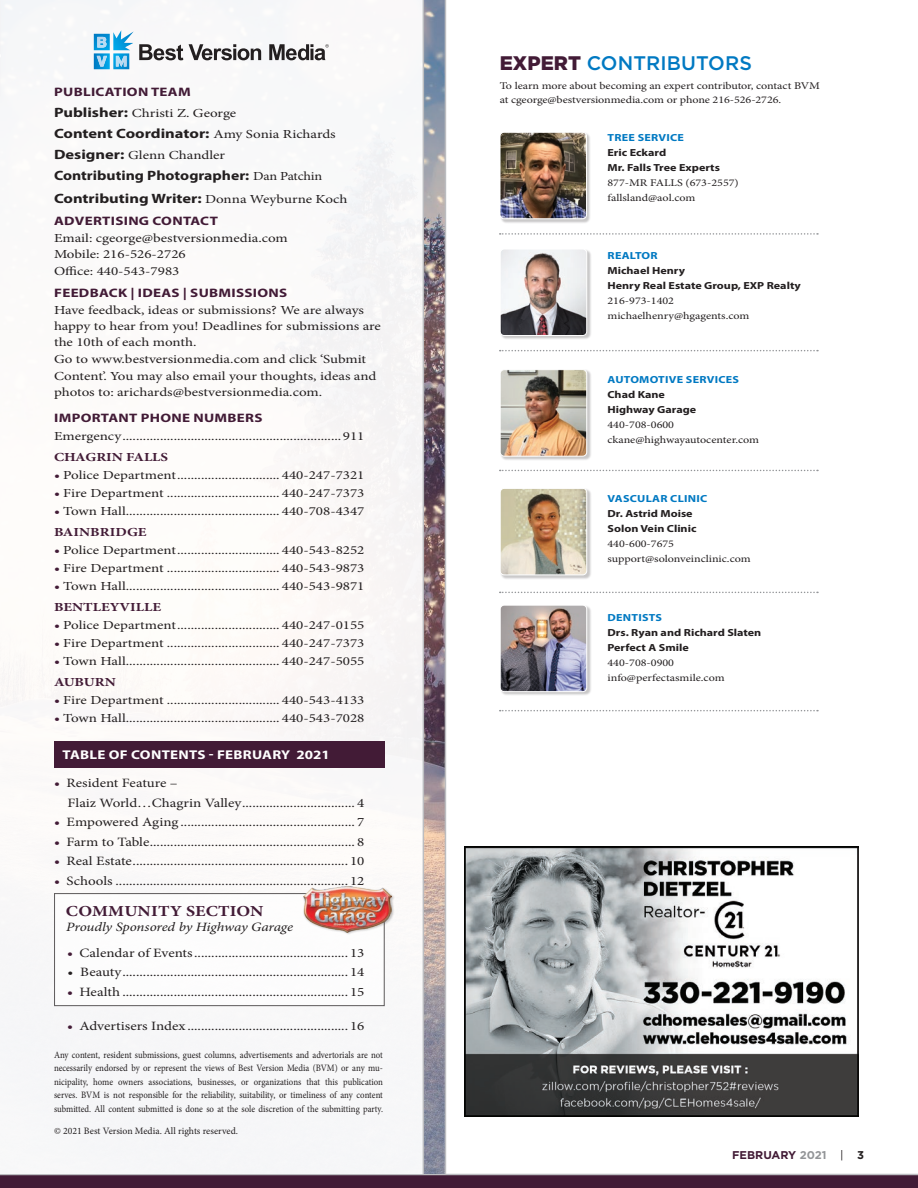
<style>
.page{position:relative;width:918px;height:1188px;background:#fff}
.page>*{position:absolute;margin:0;border:0;box-sizing:border-box;transform-origin:0 0}
.t1{font:500 19.65px "Gotham";letter-spacing:.005em;color:#0079c2}
.t2{font:700 15.3px "Minion Pro";letter-spacing:.01em;color:#421b36;scale:1.18 1}
.t3{font:700 13.5px/22.5px "Myriad Pro";color:#231f20;scale:1.16 1}
.t4{font:700 13.5px "Myriad Pro";color:#231f20;scale:1.22 1}
.t5{font:12.75px/19.5px "Minion Pro";color:#231f20;scale:1.18 1}
.t6{font:italic 12.75px "Minion Pro";letter-spacing:-.01em;color:#231f20;scale:1.18 1}
.t7{font:700 12.75px "Myriad Pro";letter-spacing:.02em;color:#fff;scale:1.18 1}
.t8{font:12.3px/16.5px "Minion Pro";color:#231f20;scale:1.22 1}
.t9{font:700 12.3px "Myriad Pro";letter-spacing:.02em;color:#421b36;scale:1.22 1}
.t10{font:700 12.3px "Minion Pro";color:#421b36;scale:1.22 1}
.t11{font:700 11.25px "Gotham";color:#421b36}
.t12{font:10.35px/15px "Minion Pro";color:#231f20;scale:1.18 1}
.t13{font:700 10.35px/15px "Myriad Pro";color:#231f20;scale:1.18 1}
.t14{font:700 10.35px "Myriad Pro";letter-spacing:.02em;color:#0079c2;scale:1.18 1}
.t15{font:9.75px/13.5px "Minion Pro";color:#231f20;text-align:justify;scale:.9 1}
.t16{font:9.75px "Minion Pro";color:#231f20}
.s1{font-family:"Myriad Pro";font-weight:700;font-size:13.5px}
.s2{font-family:"Minion Pro";font-weight:400;font-size:12.3px}
.s3{font-weight:700;color:#421b36}
.s4{font-weight:900;color:#421b36}
.s5{color:#939598}
.s6{font-weight:400;color:#231f20}
.s7{color:#231f20}
</style>
<div class="page">
<div style="left:0;top:1174px;width:918px;height:14px;background:#421b36"></div>
<hr style="left:0;top:1174px;width:918px;height:1px;background:#bcbdc0">
<img style="left:424px;top:0;width:21px;height:1174px">
<svg style="left:94px;top:30px;width:89px;height:39px"></svg>
<svg style="left:189px;top:44px;width:72px;height:16px"></svg>
<svg style="left:269px;top:44px;width:60px;height:16px"></svg>
<div style="left:500px;top:249px;width:91px;height:91px;background:#231f20;opacity:.25"></div>
<img style="left:500px;top:249px;width:87px;height:87px">
<div style="left:500px;top:249px;width:87px;height:87px;border:1px solid #fff;border-radius:4px"></div>
<div style="left:500px;top:132px;width:91px;height:91px;background:#231f20;opacity:.25"></div>
<img style="left:500px;top:132px;width:87px;height:87px">
<div style="left:500px;top:132px;width:87px;height:87px;border:1px solid #fff;border-radius:4px"></div>
<div style="left:500px;top:488px;width:91px;height:91px;background:#d4d3d4"></div>
<img style="left:500px;top:488px;width:87px;height:87px">
<div style="left:500px;top:488px;width:87px;height:87px;border:1px solid #fff;border-radius:4px"></div>
<div style="left:54px;top:741px;width:331px;height:27px;background:#421b36"></div>
<div style="left:500px;top:369px;width:91px;height:92px;background:#231f20;opacity:.25"></div>
<img style="left:500px;top:370px;width:87px;height:86px">
<div style="left:500px;top:369px;width:87px;height:88px;border:1px solid #fff;border-radius:4px"></div>
<svg style="left:500px;top:233px;width:318px;height:2px"></svg>
<svg style="left:500px;top:350px;width:318px;height:1px"></svg>
<svg style="left:500px;top:470px;width:318px;height:1px"></svg>
<svg style="left:500px;top:592px;width:318px;height:1px"></svg>
<svg style="left:500px;top:710px;width:318px;height:1px"></svg>
<hr style="left:423px;top:0;width:1px;height:1174px;background:#bcbdc0">
<hr style="left:445px;top:0;width:1px;height:1174px;background:#bcbdc0">
<div style="left:500px;top:605px;width:91px;height:91px;background:#231f20;opacity:.25"></div>
<img style="left:500px;top:605px;width:87px;height:87px">
<div style="left:500px;top:605px;width:87px;height:87px;border:1px solid #fff;border-radius:4px"></div>
<img style="left:464px;top:846px;width:394px;height:270px">
<div style="left:303px;top:886px;width:92px;height:49px;background:#231f20;opacity:.25"></div>
<img style="left:303px;top:887px;width:89px;height:45px">
<p class="t9" style="left:54px;top:84px;width:113px">PUBLICATION TEAM</p>
<p class="t8" style="left:54px;top:105px;width:151px"><span class="s1">Publisher:</span> Christi Z. George</p>
<p class="t4" style="left:54px;top:125px;width:232px">Content Coordinator: <span class="s2">Amy Sonia Richards</span></p>
<p class="t8" style="left:54px;top:147px;width:142px"><span class="s1">Designer:</span> Glenn Chandler</p>
<p class="t3" style="left:54px;top:164px;width:254px">Contributing Photographer: <span class="s2">Dan Patchin<br></span>Contributing Writer: <span class="s2">Donna Weyburne Koch</span></p>
<p class="t9" style="left:54px;top:213px;width:136px">ADVERTISING CONTACT</p>
<p class="t8" style="left:54px;top:229px;width:193px">Email: cgeorge@bestversionmedia.com<br>Mobile: 216-526-2726<br>Office: 440-543-7983</p>
<p class="t9" style="left:54px;top:285px;width:193px">FEEDBACK | IDEAS | SUBMISSIONS</p>
<p class="t8" style="left:54px;top:301px;width:269px">Have feedback, ideas or submissions? We are always happy to hear from you! Deadlines for submissions are the 10th of each month.<br>Go to www.bestversionmedia.com and click ‘Submit Content’. You may also email your thoughts, ideas and photos to: arichards@bestversionmedia.com.</p>
<p class="t9" style="left:54px;top:409px;width:172px">IMPORTANT PHONE NUMBERS</p>
<p class="t8" style="left:54px;top:427px;width:256px">Emergency................................................................911</p>
<p class="t10" style="left:54px;top:449px;width:95px">CHAGRIN FALLS</p>
<p class="t8" style="left:54px;top:466px;width:256px"><span class="s3">•</span> Police Department.............................. 440-247-7321</p>
<p class="t8" style="left:54px;top:484px;width:256px"><span class="s3">•</span> Fire Department ................................. 440-247-7373</p>
<p class="t8" style="left:54px;top:500px;width:256px;line-height:21px"><span class="s3">•</span> Town Hall............................................. 440-708-4347<br><span class="s3">BAINBRIDGE</span></p>
<p class="t8" style="left:54px;top:541px;width:256px"><span class="s3">•</span> Police Department.............................. 440-543-8252</p>
<p class="t8" style="left:54px;top:559px;width:256px"><span class="s3">•</span> Fire Department ................................. 440-543-9873</p>
<p class="t8" style="left:54px;top:575px;width:256px;line-height:21px"><span class="s3">•</span> Town Hall............................................. 440-543-9871<br><span class="s3">BENTLEYVILLE</span></p>
<p class="t8" style="left:54px;top:616px;width:256px"><span class="s3">•</span> Police Department.............................. 440-247-0155</p>
<p class="t8" style="left:54px;top:634px;width:256px"><span class="s3">•</span> Fire Department ................................. 440-247-7373</p>
<p class="t8" style="left:54px;top:650px;width:256px;line-height:21px"><span class="s3">•</span> Town Hall............................................. 440-247-5055<br><span class="s3">AUBURN</span></p>
<p class="t8" style="left:54px;top:691px;width:256px"><span class="s3">•</span> Fire Department ................................. 440-543-4133</p>
<p class="t8" style="left:54px;top:709px;width:256px"><span class="s3">•</span> Town Hall............................................. 440-543-7028</p>
<p class="t7" style="left:63px;top:746px;width:228px">TABLE OF CONTENTS - FEBRUARY 2021</p>
<p class="t5" style="left:68px;top:774px;width:253px;text-indent:-14px"><span class="s3">•</span> Resident Feature –<br>Flaiz World…Chagrin Valley................................. 4</p>
<p class="t5" style="left:54px;top:813px;width:265px"><span class="s3">•</span> Empowered Aging ................................................... 7</p>
<p class="t5" style="left:54px;top:832px;width:265px"><span class="s3">•</span> Farm to Table............................................................ 8</p>
<p class="t5" style="left:54px;top:852px;width:265px"><span class="s3">•</span> Real Estate............................................................... 10</p>
<p class="t5" style="left:54px;top:871px;width:265px"><span class="s3">•</span> Schools .................................................................... 12</p>
<p class="t2" style="left:66px;top:902px;width:169px">COMMUNITY SECTION</p>
<p class="t6" style="left:66px;top:920px;width:194px">Proudly Sponsored by Highway Garage</p>
<p class="t5" style="left:67px;top:943px;width:254px"><span class="s3">•</span> Calendar of Events............................................. 13</p>
<p class="t5" style="left:68px;top:963px;width:253px">• Beauty.................................................................. 14</p>
<p class="t5" style="left:67px;top:982px;width:254px"><span class="s3">•</span> Health .................................................................. 15</p>
<p class="t5" style="left:67px;top:1017px;width:254px"><span class="s3">•</span> Advertisers Index............................................... 16</p>
<p class="t15" style="left:54px;top:1048px;width:367px">Any content, resident submissions, guest columns, advertisements and advertorials are not necessarily endorsed by or represent the views of Best Version Media (BVM) or any mu&shy;nicipality, home owners associations, businesses, or organizations that this publication serves. BVM is not responsible for the reliability, suitability, or timeliness of any content submitted. All content submitted is done so at the sole discretion of the submitting party.</p>
<p class="t16" style="left:54px;top:1124px;width:186px">© 2021 Best Version Media. All rights reserved.</p>
<h1 class="t1" style="left:500px;top:50px;width:254px"><span class="s4">EXPERT</span> CONTRIBUTORS</h1>
<p class="t12" style="left:500px;top:80px;width:273px;line-height:13.4px">To learn more about becoming an expert contributor, contact BVM at cgeorge@bestversionmedia.com or phone 216-526-2726.</p>
<p class="t14" style="left:608px;top:131px;width:66px">TREE SERVICE</p>
<p class="t13" style="left:607px;top:144px;width:97px">Eric Eckard<br>Mr. Falls Tree Experts</p>
<p class="t12" style="left:607px;top:175px;width:113px">877-MR FALLS (673-2557) fallsland@aol.com</p>
<p class="t14" style="left:608px;top:249px;width:44px">REALTOR</p>
<p class="t13" style="left:607px;top:263px;width:165px">Michael Henry<br>Henry Real Estate Group, EXP Realty</p>
<p class="t12" style="left:607px;top:293px;width:122px">216-973-1402 michaelhenry@hgagents.com</p>
<p class="t14" style="left:608px;top:373px;width:113px">AUTOMOTIVE SERVICES</p>
<p class="t13" style="left:607px;top:387px;width:77px">Chad Kane<br>Highway Garage</p>
<p class="t12" style="left:607px;top:417px;width:130px">440-708-0600 ckane@highwayautocenter.com</p>
<p class="t14" style="left:608px;top:492px;width:86px">VASCULAR CLINIC</p>
<p class="t13" style="left:607px;top:506px;width:77px">Dr. Astrid Moise<br>Solon Vein Clinic</p>
<p class="t12" style="left:607px;top:536px;width:123px">440-600-7675 support@solonveinclinic.com</p>
<p class="t14" style="left:608px;top:611px;width:48px">DENTISTS</p>
<p class="t13" style="left:607px;top:625px;width:132px">Drs. Ryan and Richard Slaten<br>Perfect A Smile</p>
<p class="t12" style="left:607px;top:656px;width:101px">440-708-0900 info@perfectasmile.com</p>
<p class="t11" style="left:732px;top:1148px;width:133px">FEBRUARY <span class="s5">2021</span> <span class="s6">|</span> <span class="s7">3</span></p>
</div>
